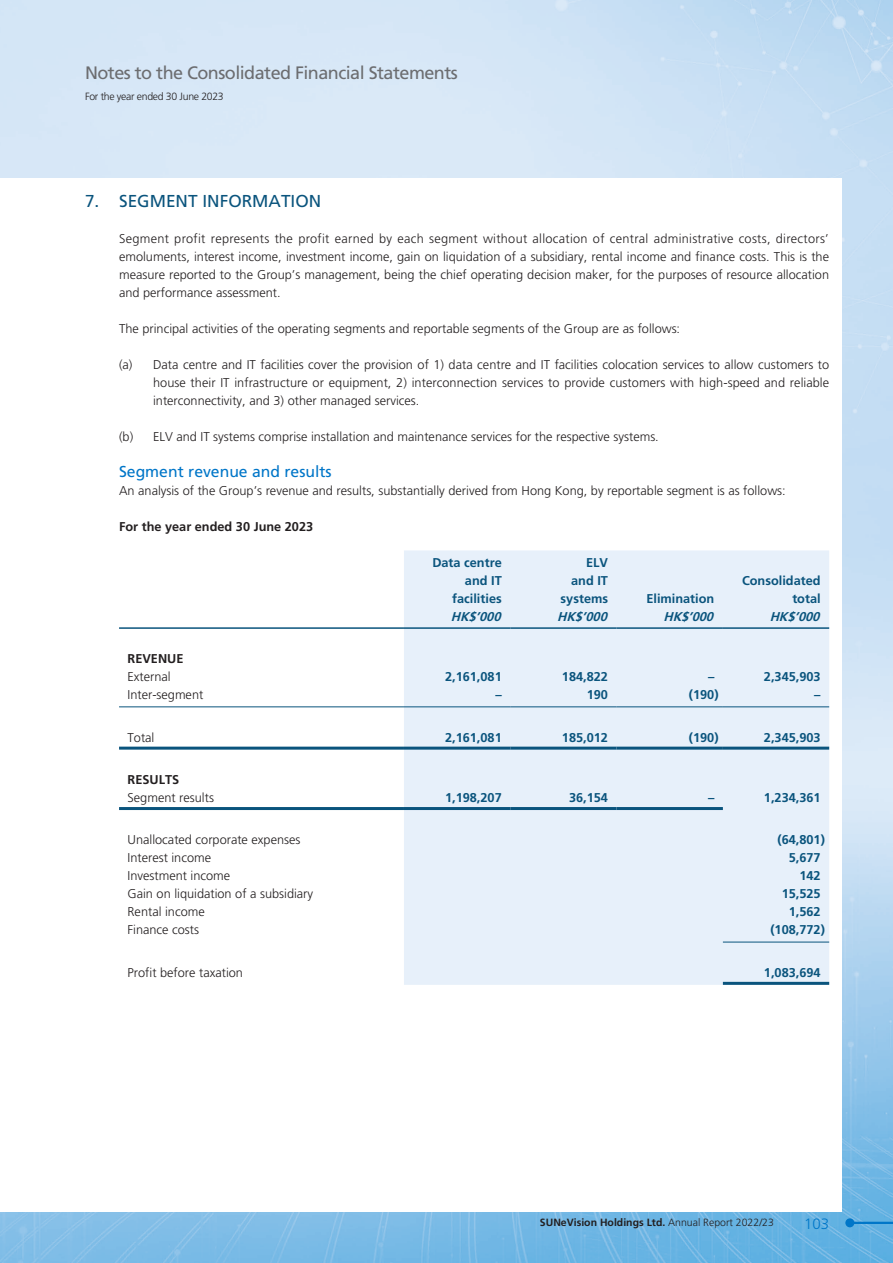
<style>
.page{position:relative;width:893px;height:1263px;background:#fff}
.page>*{position:absolute;margin:0;border:0;box-sizing:border-box;transform-origin:0 0}
.t1{font:18px "Frutiger LT Std";letter-spacing:-.03em;color:#6c6d70}
.t2{font:17.25px "Frutiger LT Std";color:#0a547d}
.t3{font:15.75px "Frutiger LT Std";color:#0076c8}
.t4{font:300 15px "Frutiger LT Std";color:#0076c8}
.t5{font:300 12.75px/18px "Frutiger LT Std";color:#231f20;text-align:justify}
.t6{font:700 12.75px/18px "Frutiger LT Std";color:#0a547d;text-align:right}
.t7{font:700 12.75px "Frutiger LT Std";color:#231f20}
.t8{font:italic 700 12.75px "Frutiger LT Std";color:#0a547d}
.t9{font:700 10.5px "Frutiger LT Std";color:#231f20}
.t10{font:300 10.5px "Frutiger LT Std";letter-spacing:-.03em;color:#231f20}
.s1{font-weight:300}
</style>
<div class="page">
<img style="left:0;top:0;width:893px;height:1263px">
<div style="left:0;top:179px;width:842px;height:1033px;background:#fff"></div>
<div style="left:404px;top:550px;width:425px;height:435px;background:#e7f0fa"></div>
<hr style="left:119px;top:627px;width:285px;height:2px;background:#0a547d">
<hr style="left:404px;top:627px;width:106px;height:2px;background:#0a547d">
<hr style="left:510px;top:627px;width:107px;height:2px;background:#0a547d">
<hr style="left:617px;top:627px;width:106px;height:2px;background:#0a547d">
<hr style="left:723px;top:627px;width:106px;height:2px;background:#0a547d">
<hr style="left:119px;top:706px;width:285px;height:1px;background:#0a547d">
<hr style="left:404px;top:706px;width:106px;height:1px;background:#0a547d">
<hr style="left:510px;top:706px;width:107px;height:1px;background:#0a547d">
<hr style="left:617px;top:706px;width:106px;height:1px;background:#0a547d">
<hr style="left:723px;top:706px;width:106px;height:1px;background:#0a547d">
<hr style="left:119px;top:747px;width:285px;height:3px;background:#0a547d">
<hr style="left:404px;top:747px;width:106px;height:3px;background:#0a547d">
<hr style="left:510px;top:747px;width:107px;height:3px;background:#0a547d">
<hr style="left:617px;top:747px;width:106px;height:3px;background:#0a547d">
<hr style="left:723px;top:747px;width:106px;height:3px;background:#0a547d">
<hr style="left:119px;top:807px;width:285px;height:3px;background:#0a547d">
<hr style="left:404px;top:807px;width:106px;height:3px;background:#0a547d">
<hr style="left:510px;top:807px;width:107px;height:3px;background:#0a547d">
<hr style="left:617px;top:807px;width:106px;height:3px;background:#0a547d">
<hr style="left:723px;top:942px;width:106px;height:1px;background:#0a547d">
<hr style="left:723px;top:982px;width:106px;height:3px;background:#0a547d">
<hr style="left:850px;top:1222px;width:43px;height:2px;background:#0076c8">
<div style="left:845px;top:1218px;width:9px;height:9px;background:#0076c8;border-radius:50%"></div>
<h1 class="t1" style="left:85px;top:62px;width:374px">Notes to the Consolidated Financial Statements</h1>
<p class="t10" style="left:85px;top:90px;width:140px">For the year ended 30 June 2023</p>
<h2 class="t2" style="left:85px;top:191px;width:238px">7. SEGMENT INFORMATION</h2>
<p class="t5" style="left:119px;top:230px;width:712px">Segment profit represents the profit earned by each segment without allocation of central administrative costs, directors’ emoluments, interest income, investment income, gain on liquidation of a subsidiary, rental income and finance costs. This is the measure reported to the Group’s management, being the chief operating decision maker, for the purposes of resource allocation and performance assessment.</p>
<p class="t5" style="left:119px;top:320px;width:563px">The principal activities of the operating segments and reportable segments of the Group are as follows:</p>
<p class="t5" style="left:153px;top:356px;width:678px;text-indent:-34px">(a) Data centre and IT facilities cover the provision of 1) data centre and IT facilities colocation services to allow customers to house their IT infrastructure or equipment, 2) interconnection services to provide customers with high-speed and reliable interconnectivity, and 3) other managed services.</p>
<p class="t5" style="left:119px;top:428px;width:541px">(b) ELV and IT systems comprise installation and maintenance services for the respective systems.</p>
<p class="t3" style="left:119px;top:462px;width:214px">Segment revenue and results</p>
<p class="t5" style="left:119px;top:482px;width:668px">An analysis of the Group’s revenue and results, substantially derived from Hong Kong, by reportable segment is as follows:</p>
<p class="t7" style="left:119px;top:519px;width:196px">For the year ended 30 June 2023</p>
<p class="t6" style="left:432px;top:553px;width:71px">Data centre and IT facilities</p>
<p class="t6" style="left:561px;top:553px;width:49px">ELV and IT systems</p>
<p class="t6" style="left:742px;top:571px;width:80px">Consolidated total</p>
<p class="t6" style="left:646px;top:589px;width:70px">Elimination</p>
<p class="t8" style="left:451px;top:609px;width:55px">HK$’000</p>
<p class="t8" style="left:557px;top:609px;width:55px">HK$’000</p>
<p class="t8" style="left:663px;top:609px;width:55px">HK$’000</p>
<p class="t8" style="left:770px;top:609px;width:55px">HK$’000</p>
<p class="t7" style="left:128px;top:651px;width:57px">REVENUE</p>
<p class="t5" style="left:128px;top:668px;width:45px">External</p>
<p class="t6" style="left:445px;top:668px;width:58px">2,161,081</p>
<p class="t6" style="left:562px;top:668px;width:48px">184,822</p>
<p class="t6" style="left:708px;top:668px;width:8px">–</p>
<p class="t6" style="left:764px;top:668px;width:58px">2,345,903</p>
<p class="t5" style="left:128px;top:686px;width:77px">Inter-segment</p>
<p class="t6" style="left:495px;top:686px;width:8px">–</p>
<p class="t6" style="left:587px;top:686px;width:23px">190</p>
<p class="t6" style="left:689px;top:686px;width:31px">(190)</p>
<p class="t6" style="left:814px;top:686px;width:8px">–</p>
<p class="t5" style="left:128px;top:728px;width:28px">Total</p>
<p class="t6" style="left:445px;top:728px;width:58px">2,161,081</p>
<p class="t6" style="left:562px;top:728px;width:48px">185,012</p>
<p class="t6" style="left:689px;top:728px;width:31px">(190)</p>
<p class="t6" style="left:764px;top:728px;width:58px">2,345,903</p>
<p class="t7" style="left:128px;top:772px;width:53px">RESULTS</p>
<p class="t5" style="left:128px;top:789px;width:88px">Segment results</p>
<p class="t6" style="left:445px;top:789px;width:58px">1,198,207</p>
<p class="t6" style="left:569px;top:789px;width:40px">36,154</p>
<p class="t6" style="left:708px;top:789px;width:8px">–</p>
<p class="t6" style="left:764px;top:789px;width:58px">1,234,361</p>
<p class="t5" style="left:128px;top:831px;width:174px">Unallocated corporate expenses</p>
<p class="t6" style="left:777px;top:831px;width:49px">(64,801)</p>
<p class="t5" style="left:128px;top:849px;width:85px">Interest income</p>
<p class="t6" style="left:789px;top:849px;width:33px">5,677</p>
<p class="t5" style="left:128px;top:867px;width:104px">Investment income</p>
<p class="t6" style="left:799px;top:867px;width:23px">142</p>
<p class="t5" style="left:128px;top:885px;width:187px">Gain on liquidation of a subsidiary</p>
<p class="t6" style="left:782px;top:885px;width:40px">15,525</p>
<p class="t5" style="left:128px;top:903px;width:79px">Rental income</p>
<p class="t6" style="left:789px;top:903px;width:33px">1,562</p>
<p class="t5" style="left:128px;top:921px;width:73px">Finance costs</p>
<p class="t6" style="left:770px;top:921px;width:56px">(108,772)</p>
<p class="t5" style="left:128px;top:964px;width:117px">Profit before taxation</p>
<p class="t6" style="left:764px;top:963px;width:58px">1,083,694</p>
<p class="t9" style="left:540px;top:1216px;width:235px">SUNeVision Holdings Ltd. <span class="s1">Annual Report 2022/23</span></p>
<p class="t4" style="left:804px;top:1215px;width:27px">103</p>
</div>
